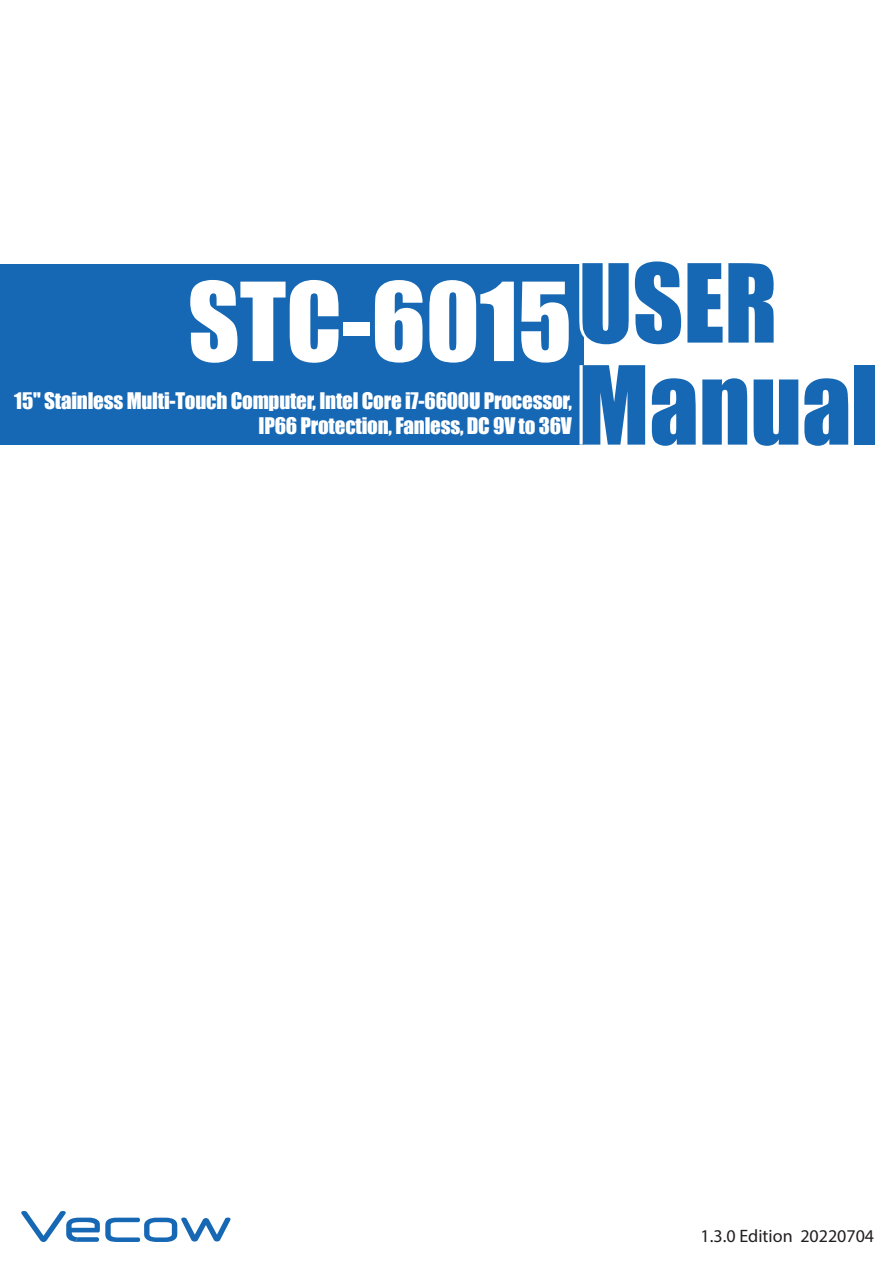
<style>
.page{position:relative;width:893px;height:1263px;background:#fff}
.page>*{position:absolute;margin:0;border:0;box-sizing:border-box;transform-origin:0 0}
.t1{font:100.5px/102px "Impact";color:#1768b4}
.t2{font:100.5px "Impact";color:#fff}
.t3{font:21px/25.2px "Impact";letter-spacing:-.01em;color:#fff;text-align:right}
.t4{font:18px "Myriad Pro";color:#231f20}
</style>
<div class="page">
<div style="left:0;top:264px;width:583px;height:180px;background:#1768b4"></div>
<svg style="left:21px;top:1211px;width:209px;height:31px"></svg>
<h1 class="t2" style="left:188px;top:244px;width:386px">STC-6015</h1>
<p class="t3" style="left:14px;top:388px;width:559px">15" Stainless Multi-Touch Computer, Intel Core i7-6600U Processor,<br>IP66 Protection, Fanless, DC 9V to 36V</p>
<h1 class="t1" style="left:579px;top:250px;width:301px">USER<br>Manual</h1>
<p class="t4" style="left:700px;top:1224px;width:175px">1.3.0 Edition 20220704</p>
</div>
